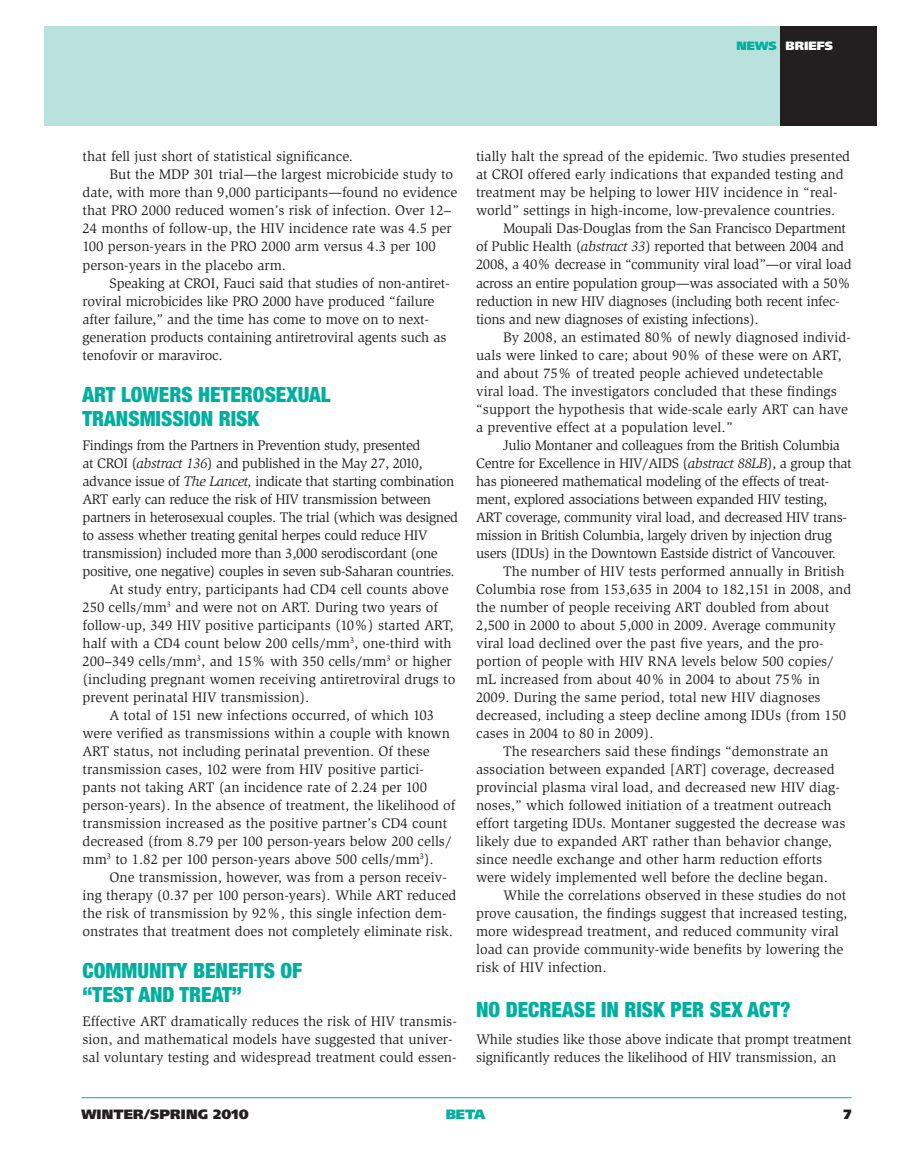
<style>
.page{position:relative;width:905px;height:1175px;background:#fff}
.page>*{position:absolute;margin:0;border:0;box-sizing:border-box;transform-origin:0 0}
.t1{font:900 condensed 21px/24px "Helvetica Neue";color:#00af9f}
.t2{font:14.25px/18px "Slimbach";color:#231f20}
.t3{font:14.25px/18px "Slimbach";letter-spacing:-.025em;color:#231f20}
.t4{font:14.25px/18px "Slimbach";letter-spacing:-.02em;color:#231f20}
.t5{font:900 13.5px "Frutiger";letter-spacing:.01em;color:#231f20}
.t6{font:900 13.5px "Frutiger";color:#00af9f}
.t7{font:900 12px "Frutiger";color:#fff}
.s1{color:#00af9f}
.s2{font-style:italic}
</style>
<div class="page">
<div style="left:44px;top:27px;width:736px;height:99px;background:#b9e2dd"></div>
<div style="left:780px;top:27px;width:96px;height:99px;background:#231f20"></div>
<hr style="left:81px;top:1097px;width:770px;height:1px;background:#00af9f">
<p class="t7" style="left:736px;top:38px;width:98px"><span class="s1">NEWS</span> BRIEFS</p>
<p class="t2" style="left:82px;top:148px;width:272px">that fell just short of statistical significance.</p>
<p class="t2" style="left:110px;top:166px;width:345px">But the MDP 301 trial—the largest microbicide study to</p>
<p class="t2" style="left:82px;top:184px;width:376px">date, with more than 9,000 participants—found no evidence</p>
<p class="t2" style="left:82px;top:202px;width:363px">that PRO 2000 reduced women’s risk of infection. Over 12</p>
<p class="t2" style="left:82px;top:220px;width:370px">24 months of follow-up, the HIV incidence rate was 4.5 per</p>
<p class="t2" style="left:82px;top:238px;width:355px">100 person-years in the PRO 2000 arm versus 4.3 per 100</p>
<p class="t2" style="left:82px;top:256px;width:205px">person-years in the placebo arm.</p>
<p class="t2" style="left:110px;top:274px;width:341px">Speaking at CROI, Fauci said that studies of non-antiret-</p>
<p class="t2" style="left:83px;top:292px;width:353px">roviral microbicides like PRO 2000 have produced “failure</p>
<p class="t2" style="left:83px;top:310px;width:348px">after failure,” and the time has come to move on to next-</p>
<p class="t2" style="left:83px;top:328px;width:365px">generation products containing antiretroviral agents such as</p>
<p class="t2" style="left:83px;top:346px;width:142px">tenofovir or maraviroc.</p>
<h1 class="t1" style="left:82px;top:382px;width:245px">ART LOWERS HETEROSEXUAL<br>TRANSMISSION RISK</h1>
<p class="t3" style="left:82px;top:436px;width:339px">Findings from the Partners in Prevention study, presented</p>
<p class="t3" style="left:82px;top:454px;width:342px">at CROI (<span class="s2">abstract 136</span>) and published in the May 27, 2010,</p>
<p class="t3" style="left:82px;top:472px;width:373px">advance issue of <span class="s2">The Lancet,</span> indicate that starting combination</p>
<p class="t3" style="left:82px;top:490px;width:350px">ART early can reduce the risk of HIV transmission between</p>
<p class="t3" style="left:82px;top:508px;width:377px">partners in heterosexual couples. The trial (which was designed</p>
<p class="t3" style="left:82px;top:526px;width:346px">to assess whether treating genital herpes could reduce HIV</p>
<p class="t3" style="left:82px;top:544px;width:356px">transmission) included more than 3,000 serodiscordant (one</p>
<p class="t3" style="left:82px;top:562px;width:373px">positive, one negative) couples in seven sub-Saharan countries.</p>
<p class="t2" style="left:110px;top:580px;width:340px">At study entry, participants had CD4 cell counts above</p>
<p class="t2" style="left:82px;top:598px;width:357px">250 cells/mm<sup>3</sup> and were not on ART. During two years of</p>
<p class="t2" style="left:83px;top:616px;width:373px">follow-up, 349 HIV positive participants (10%) started ART,</p>
<p class="t2" style="left:83px;top:634px;width:370px">half with a CD4 count below 200 cells/mm<sup>3</sup>, one-third with</p>
<p class="t2" style="left:82px;top:652px;width:371px">200 349 cells/mm<sup>3</sup>, and 15% with 350 cells/mm<sup>3</sup> or higher</p>
<p class="t2" style="left:82px;top:670px;width:374px">(including pregnant women receiving antiretroviral drugs to</p>
<p class="t2" style="left:82px;top:688px;width:228px">prevent perinatal HIV transmission).</p>
<p class="t2" style="left:110px;top:706px;width:326px">A total of 151 new infections occurred, of which 103</p>
<p class="t2" style="left:82px;top:724px;width:369px">were verified as transmissions within a couple with known</p>
<p class="t2" style="left:82px;top:742px;width:349px">ART status, not including perinatal prevention. Of these</p>
<p class="t2" style="left:82px;top:760px;width:343px">transmission cases, 102 were from HIV positive partici-</p>
<p class="t2" style="left:82px;top:778px;width:346px">pants not taking ART (an incidence rate of 2.24 per 100</p>
<p class="t2" style="left:82px;top:796px;width:374px">person-years). In the absence of treatment, the likelihood of</p>
<p class="t2" style="left:82px;top:814px;width:366px">transmission increased as the positive partner’s CD4 count</p>
<p class="t2" style="left:82px;top:832px;width:370px">decreased (from 8.79 per 100 person-years below 200 cells/</p>
<p class="t2" style="left:82px;top:850px;width:353px">mm<sup>3</sup> to 1.82 per 100 person-years above 500 cells/mm<sup>3</sup>).</p>
<p class="t2" style="left:109px;top:868px;width:339px">One transmission, however, was from a person receiv-</p>
<p class="t2" style="left:82px;top:886px;width:375px">ing therapy (0.37 per 100 person-years). While ART reduced</p>
<p class="t2" style="left:82px;top:904px;width:365px">the risk of transmission by 92%, this single infection dem-</p>
<p class="t2" style="left:82px;top:922px;width:372px">onstrates that treatment does not completely eliminate risk.</p>
<h1 class="t1" style="left:82px;top:958px;width:221px">COMMUNITY BENEFITS OF “TEST AND TREAT”</h1>
<p class="t2" style="left:82px;top:1012px;width:376px">Effective ART dramatically reduces the risk of HIV transmis&shy;sion, and mathematical models have suggested that univer&shy;sal voluntary testing and widespread treatment could essen-</p>
<p class="t2" style="left:476px;top:148px;width:375px">tially halt the spread of the epidemic. Two studies presented at CROI offered early indications that expanded testing and treatment may be helping to lower HIV incidence in “real&shy;world” settings in high-income, low-prevalence countries.</p>
<p class="t4" style="left:476px;top:220px;width:377px;text-indent:27px">Moupali Das-Douglas from the San Francisco Department of Public Health (<span class="s2">abstract 33</span>) reported that between 2004 and 2008, a 40% decrease in “community viral load”—or viral load across an entire population group—was associated with a 50% reduction in new HIV diagnoses (including both recent infec&shy;tions and new diagnoses of existing infections).</p>
<p class="t2" style="left:476px;top:328px;width:376px;text-indent:27px">By 2008, an estimated 80% of newly diagnosed individ&shy;uals were linked to care; about 90% of these were on ART, and about 75% of treated people achieved undetectable viral load. The investigators concluded that these findings “support the hypothesis that wide-scale early ART can have a preventive effect at a population level.”</p>
<p class="t3" style="left:476px;top:436px;width:377px;text-indent:27px">Julio Montaner and colleagues from the British Columbia Centre for Excellence in HIV/AIDS (<span class="s2">abstract 88LB</span>), a group that has pioneered mathematical modeling of the effects of treat&shy;ment, explored associations between expanded HIV testing, ART coverage, community viral load, and decreased HIV trans&shy;mission in British Columbia, largely driven by injection drug users (IDUs) in the Downtown Eastside district of Vancouver.</p>
<p class="t2" style="left:503px;top:562px;width:343px">The number of HIV tests performed annually in British</p>
<p class="t2" style="left:476px;top:580px;width:376px">Columbia rose from 153,635 in 2004 to 182,151 in 2008, and</p>
<p class="t2" style="left:476px;top:598px;width:354px">the number of people receiving ART doubled from about</p>
<p class="t2" style="left:476px;top:616px;width:361px">2,500 in 2000 to about 5,000 in 2009. Average community</p>
<p class="t2" style="left:476px;top:634px;width:349px">viral load declined over the past five years, and the pro-</p>
<p class="t2" style="left:476px;top:652px;width:359px">portion of people with HIV RNA levels below 500 copies/</p>
<p class="t2" style="left:476px;top:670px;width:345px">mL increased from about 40% in 2004 to about 75% in</p>
<p class="t2" style="left:476px;top:688px;width:346px">2009. During the same period, total new HIV diagnoses</p>
<p class="t2" style="left:476px;top:706px;width:371px">decreased, including a steep decline among IDUs (from 150</p>
<p class="t2" style="left:476px;top:724px;width:179px">cases in 2004 to 80 in 2009).</p>
<p class="t2" style="left:503px;top:742px;width:326px">The researchers said these findings “demonstrate an</p>
<p class="t2" style="left:476px;top:760px;width:360px">association between expanded [ART] coverage, decreased</p>
<p class="t2" style="left:476px;top:778px;width:365px">provincial plasma viral load, and decreased new HIV diag-</p>
<p class="t2" style="left:476px;top:796px;width:357px">noses,” which followed initiation of a treatment outreach</p>
<p class="t2" style="left:476px;top:814px;width:371px">effort targeting IDUs. Montaner suggested the decrease was</p>
<p class="t2" style="left:476px;top:832px;width:357px">likely due to expanded ART rather than behavior change,</p>
<p class="t2" style="left:476px;top:850px;width:347px">since needle exchange and other harm reduction efforts</p>
<p class="t2" style="left:476px;top:868px;width:353px">were widely implemented well before the decline began.</p>
<p class="t2" style="left:503px;top:886px;width:344px">While the correlations observed in these studies do not</p>
<p class="t2" style="left:476px;top:904px;width:373px">prove causation, the findings suggest that increased testing,</p>
<p class="t2" style="left:476px;top:922px;width:364px">more widespread treatment, and reduced community viral</p>
<p class="t2" style="left:476px;top:940px;width:369px">load can provide community-wide benefits by lowering the</p>
<p class="t2" style="left:476px;top:958px;width:132px">risk of HIV infection.</p>
<h1 class="t1" style="left:476px;top:997px;width:316px">NO DECREASE IN RISK PER SEX ACT?</h1>
<p class="t2" style="left:476px;top:1030px;width:377px">While studies like those above indicate that prompt treatment significantly reduces the likelihood of HIV transmission, an</p>
<p class="t5" style="left:81px;top:1106px;width:169px">WINTER/SPRING 2010</p>
<p class="t6" style="left:446px;top:1106px;width:41px">BETA</p>
<p class="t5" style="left:843px;top:1106px;width:9px">7</p>
</div>
